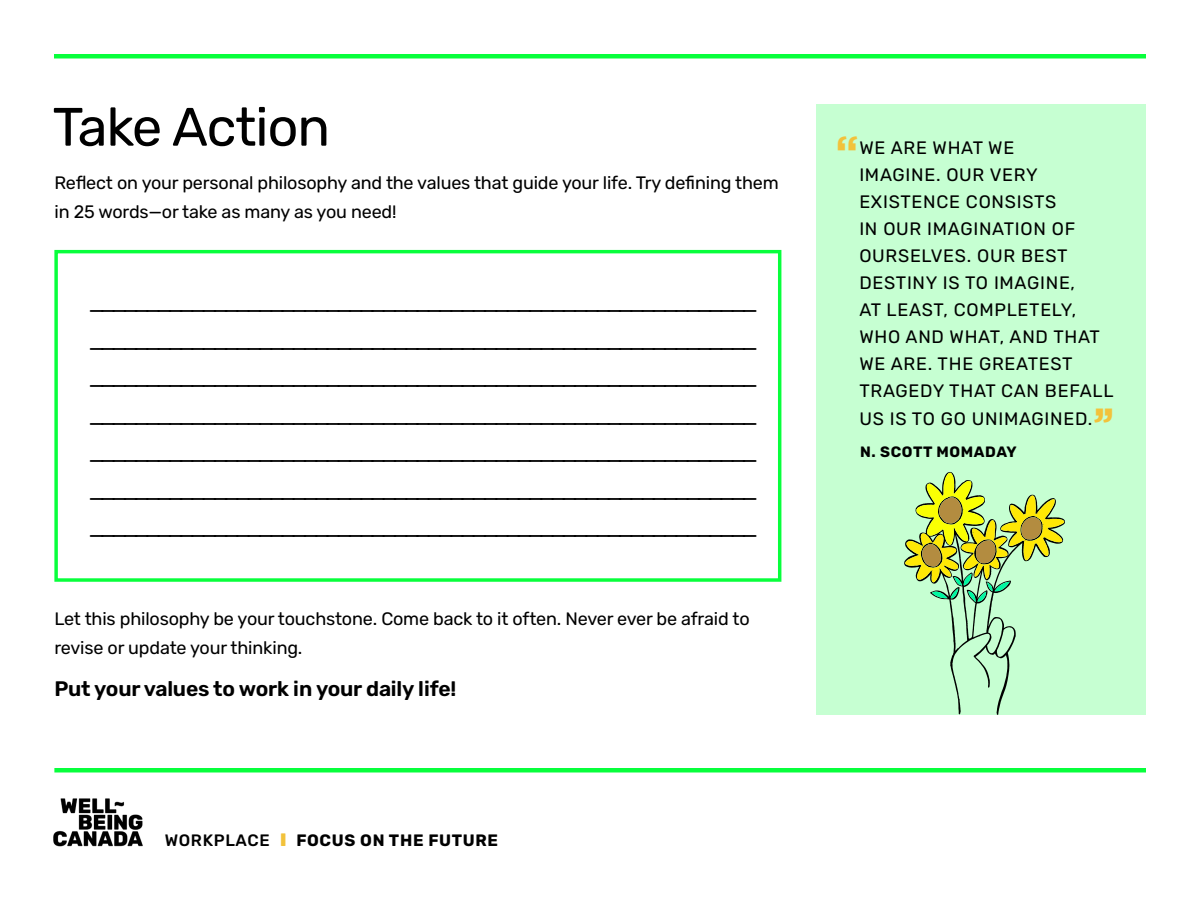
<style>
.page{position:relative;width:1200px;height:900px;background:#fff}
.page>*{position:absolute;margin:0;border:0;box-sizing:border-box;transform-origin:0 0}
.t1{font:54px "Rubik";letter-spacing:-.02em;color:#000}
.t2{font:700 43.5px "Gotham";color:#f2c23b}
.t3{font:21px/37.5px "Rubik";color:#000;text-align:justify}
.t4{font:600 21px "Rubik";letter-spacing:-.01em;color:#000}
.t5{font:18px/28.5px "Rubik";letter-spacing:-.01em;color:#000}
.t6{font:18px/27.2px "Rubik";letter-spacing:.04em;color:#000}
.t7{font:700 16.5px "Rubik";letter-spacing:.04em;color:#000}
.t8{font:700 15px "Rubik";letter-spacing:.04em;color:#000}
.s1{font-weight:500}
.s2{font-size:18px;color:#f2c23b}
</style>
<div class="page">
<hr style="left:54px;top:54px;width:1092px;height:4px;background:#08ff3c">
<hr style="left:54px;top:768px;width:1092px;height:4px;background:#08ff3c">
<img style="left:53px;top:798px;width:90px;height:49px">
<div style="left:54px;top:250px;width:727px;height:332px;border:3px solid #08ff3c"></div>
<div style="left:816px;top:104px;width:330px;height:611px;background:#c6ffd2"></div>
<svg style="left:904px;top:472px;width:161px;height:243px"></svg>
<h1 class="t1" style="left:52px;top:97px;width:279px">Take Action</h1>
<p class="t5" style="left:54px;top:169px;width:726px">Reflect on your personal philosophy and the values that guide your life. Try defining them in 25 words—or take as many as you need!</p>
<p class="t3" style="left:89px;top:286px;width:670px">___________________________________________________________ ___________________________________________________________ ___________________________________________________________ ___________________________________________________________ ___________________________________________________________ ___________________________________________________________ ___________________________________________________________</p>
<p class="t5" style="left:54px;top:605px;width:697px">Let this philosophy be your touchstone. Come back to it often. Never ever be afraid to revise or update your thinking.</p>
<p class="t4" style="left:54px;top:677px;width:403px">Put your values to work in your daily life!</p>
<p class="t7" style="left:165px;top:831px;width:335px"><span class="s1">WORKPLACE</span> <span class="s2">I</span> FOCUS ON THE FUTURE</p>
<h2 class="t2" style="left:835px;top:123px;width:25px">‘‘</h2>
<p class="t6" style="left:859px;top:134px;width:256px">WE ARE WHAT WE<br>IMAGINE. OUR VERY<br>EXISTENCE CONSISTS<br>IN OUR IMAGINATION OF<br>OURSELVES. OUR BEST<br>DESTINY IS TO IMAGINE,<br>AT LEAST, COMPLETELY,<br>WHO AND WHAT, AND THAT<br>WE ARE. THE GREATEST<br>TRAGEDY THAT CAN BEFALL<br>US IS TO GO UNIMAGINED.</p>
<h2 class="t2" style="left:1093px;top:394px;width:23px">’’</h2>
<p class="t8" style="left:860px;top:444px;width:158px">N. SCOTT MOMADAY</p>
</div>
